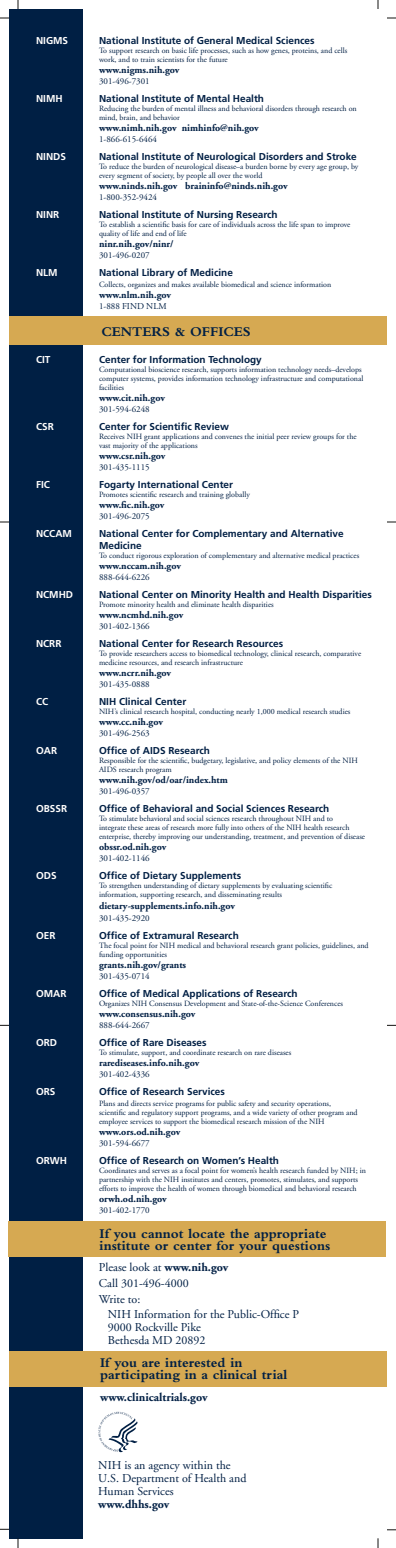
<style>
.page{position:relative;width:396px;height:1548px;background:#fff}
.page>*{position:absolute;margin:0;border:0;box-sizing:border-box;transform-origin:0 0}
.t1{font:700 14px/12px "Bembo";color:#001f44}
.t2{font:12px/13px "Adobe Garamond";color:#001f44}
.t3{font:700 12px "Adobe Garamond";color:#001f44}
.t4{font:700 10px/12px "Frutiger";color:#001f44}
.t5{font:700 10px "Adobe Garamond";color:#001f44}
.t6{font:700 10px "Frutiger";color:#fffefd}
.t7{font:9px "Adobe Garamond";color:#001f44}
.t8{font:8px/9px "Adobe Garamond";color:#001f44}
.s1{font-weight:700}
</style>
<div class="page">
<div style="left:9px;top:9px;width:73px;height:1529px;background:#001f44"></div>
<div style="left:9px;top:316px;width:378px;height:28px;background:#d6a952"></div>
<svg style="left:98px;top:1412px;width:40px;height:40px"></svg>
<div style="left:8px;top:1222px;width:378px;height:36px;background:#d6a952"></div>
<div style="left:9px;top:1351px;width:378px;height:36px;background:#d6a952"></div>
<p class="t6" style="left:36px;top:34px;width:34px">NIGMS</p>
<p class="t4" style="left:99px;top:34px;width:217px">National Institute of General Medical Sciences</p>
<p class="t8" style="left:99px;top:46px;width:250px">To support research on basic life processes, such as how genes, proteins, and cells work, and to train scientists for the future</p>
<p class="t5" style="left:99px;top:64px;width:82px">www.nigms.nih.gov</p>
<p class="t7" style="left:99px;top:76px;width:52px">301-496-7301</p>
<p class="t6" style="left:36px;top:92px;width:28px">NIMH</p>
<p class="t4" style="left:99px;top:92px;width:167px">National Institute of Mental Health</p>
<p class="t8" style="left:99px;top:104px;width:259px">Reducing the burden of mental illness and behavioral disorders through research on mind, brain, and behavior</p>
<p class="t5" style="left:99px;top:122px;width:161px">www.nimh.nih.gov nimhinfo@nih.gov</p>
<p class="t7" style="left:99px;top:134px;width:60px">1-866-615-6464</p>
<p class="t6" style="left:36px;top:150px;width:31px">NINDS</p>
<p class="t4" style="left:99px;top:150px;width:259px">National Institute of Neurological Disorders and Stroke</p>
<p class="t8" style="left:99px;top:162px;width:261px">To reduce the burden of neurological disease–a burden borne by every age group, by every segment of society, by people all over the world</p>
<p class="t5" style="left:99px;top:180px;width:190px">www.ninds.nih.gov braininfo@ninds.nih.gov</p>
<p class="t7" style="left:99px;top:192px;width:60px">1-800-352-9424</p>
<p class="t6" style="left:36px;top:208px;width:25px">NINR</p>
<p class="t4" style="left:99px;top:208px;width:180px">National Institute of Nursing Research</p>
<p class="t8" style="left:99px;top:220px;width:253px">To establish a scientific basis for care of individuals across the life span to improve quality of life and end of life</p>
<p class="t5" style="left:99px;top:238px;width:76px">ninr.nih.gov/ninr/</p>
<p class="t7" style="left:99px;top:250px;width:52px">301-496-0207</p>
<p class="t6" style="left:36px;top:266px;width:23px">NLM</p>
<p class="t4" style="left:99px;top:266px;width:135px">National Library of Medicine</p>
<p class="t8" style="left:99px;top:280px;width:234px">Collects, organizes and makes available biomedical and science information</p>
<p class="t5" style="left:99px;top:289px;width:74px">www.nlm.nih.gov</p>
<p class="t7" style="left:99px;top:301px;width:69px">1-888 FIND NLM</p>
<h1 class="t1" style="left:102px;top:325px;width:151px">CENTERS &amp; OFFICES</h1>
<p class="t6" style="left:36px;top:353px;width:16px">CIT</p>
<p class="t4" style="left:99px;top:353px;width:164px">Center for Information Technology</p>
<p class="t8" style="left:99px;top:365px;width:266px">Computational bioscience research, supports information technology needs–develops computer systems, provides information technology infrastructure and computational facilities</p>
<p class="t5" style="left:99px;top:392px;width:67px">www.cit.nih.gov</p>
<p class="t7" style="left:99px;top:404px;width:52px">301-594-6248</p>
<p class="t6" style="left:36px;top:420px;width:19px">CSR</p>
<p class="t4" style="left:99px;top:420px;width:132px">Center for Scientific Review</p>
<p class="t8" style="left:99px;top:432px;width:259px">Receives NIH grant applications and convenes the initial peer review groups for the vast majority of the applications</p>
<p class="t5" style="left:99px;top:450px;width:68px">www.csr.nih.gov</p>
<p class="t7" style="left:99px;top:462px;width:52px">301-435-1115</p>
<p class="t6" style="left:36px;top:478px;width:15px">FIC</p>
<p class="t4" style="left:99px;top:478px;width:136px">Fogarty International Center</p>
<p class="t8" style="left:99px;top:490px;width:152px">Promotes scientific research and training globally</p>
<p class="t5" style="left:99px;top:499px;width:67px">www.fic.nih.gov</p>
<p class="t7" style="left:99px;top:511px;width:52px">301-496-2075</p>
<p class="t6" style="left:36px;top:527px;width:38px">NCCAM</p>
<p class="t4" style="left:99px;top:527px;width:246px">National Center for Complementary and Alternative<br>Medicine</p>
<p class="t8" style="left:99px;top:551px;width:262px">To conduct rigorous exploration of complementary and alternative medical practices</p>
<p class="t5" style="left:99px;top:560px;width:83px">www.nccam.nih.gov</p>
<p class="t7" style="left:99px;top:572px;width:52px">888-644-6226</p>
<p class="t6" style="left:36px;top:588px;width:39px">NCMHD</p>
<p class="t4" style="left:99px;top:588px;width:274px">National Center on Minority Health and Health Disparities</p>
<p class="t8" style="left:99px;top:600px;width:176px">Promote minority health and eliminate health disparities</p>
<p class="t5" style="left:99px;top:609px;width:86px">www.ncmhd.nih.gov</p>
<p class="t7" style="left:99px;top:621px;width:52px">301-402-1366</p>
<p class="t6" style="left:36px;top:637px;width:27px">NCRR</p>
<p class="t4" style="left:99px;top:637px;width:186px">National Center for Research Resources</p>
<p class="t8" style="left:99px;top:649px;width:264px">To provide researchers access to biomedical technology, clinical research, comparative medicine resources, and research infrastructure</p>
<p class="t5" style="left:99px;top:667px;width:74px">www.ncrr.nih.gov</p>
<p class="t7" style="left:99px;top:679px;width:52px">301-435-0888</p>
<p class="t6" style="left:36px;top:695px;width:14px">CC</p>
<p class="t4" style="left:99px;top:695px;width:89px">NIH Clinical Center</p>
<p class="t8" style="left:99px;top:707px;width:253px">NIH’s clinical research hospital, conducting nearly 1,000 medical research studies</p>
<p class="t5" style="left:99px;top:716px;width:65px">www.cc.nih.gov</p>
<p class="t7" style="left:99px;top:728px;width:52px">301-496-2563</p>
<p class="t6" style="left:36px;top:744px;width:23px">OAR</p>
<p class="t4" style="left:99px;top:744px;width:112px">Office of AIDS Research</p>
<p class="t8" style="left:99px;top:756px;width:260px">Responsible for the scientific, budgetary, legislative, and policy elements of the NIH<br>AIDS research program</p>
<p class="t5" style="left:99px;top:774px;width:130px">www.nih.gov/od/oar/index.htm</p>
<p class="t7" style="left:99px;top:786px;width:52px">301-496-0357</p>
<p class="t6" style="left:36px;top:802px;width:33px">OBSSR</p>
<p class="t4" style="left:99px;top:802px;width:232px">Office of Behavioral and Social Sciences Research</p>
<p class="t8" style="left:99px;top:814px;width:268px">To stimulate behavioral and social sciences research throughout NIH and to<br>integrate these areas of research more fully into others of the NIH health research enterprise, thereby improving our understanding, treatment, and prevention of disease</p>
<p class="t5" style="left:99px;top:841px;width:69px">obssr.od.nih.gov</p>
<p class="t7" style="left:99px;top:853px;width:52px">301-402-1146</p>
<p class="t6" style="left:36px;top:869px;width:22px">ODS</p>
<p class="t4" style="left:99px;top:869px;width:144px">Office of Dietary Supplements</p>
<p class="t8" style="left:99px;top:881px;width:235px">To strengthen understanding of dietary supplements by evaluating scientific information, supporting research, and disseminating results</p>
<p class="t5" style="left:99px;top:900px;width:137px">dietary-supplements.info.nih.gov</p>
<p class="t7" style="left:99px;top:913px;width:52px">301-435-2920</p>
<p class="t6" style="left:36px;top:929px;width:21px">OER</p>
<p class="t4" style="left:99px;top:929px;width:141px">Office of Extramural Research</p>
<p class="t8" style="left:99px;top:941px;width:271px">The focal point for NIH medical and behavioral research grant policies, guidelines, and funding opportunities</p>
<p class="t5" style="left:99px;top:959px;width:89px">grants.nih.gov/grants</p>
<p class="t7" style="left:99px;top:971px;width:52px">301-435-0714</p>
<p class="t6" style="left:36px;top:987px;width:32px">OMAR</p>
<p class="t4" style="left:99px;top:987px;width:200px">Office of Medical Applications of Research</p>
<p class="t8" style="left:99px;top:999px;width:246px">Organizes NIH Consensus Development and State-of-the-Science Conferences</p>
<p class="t5" style="left:99px;top:1008px;width:98px">www.consensus.nih.gov</p>
<p class="t7" style="left:99px;top:1020px;width:52px">888-644-2667</p>
<p class="t6" style="left:36px;top:1036px;width:23px">ORD</p>
<p class="t4" style="left:99px;top:1036px;width:109px">Office of Rare Diseases</p>
<p class="t8" style="left:99px;top:1048px;width:194px">To stimulate, support, and coordinate research on rare diseases</p>
<p class="t5" style="left:99px;top:1057px;width:102px">rarediseases.info.nih.gov</p>
<p class="t7" style="left:99px;top:1069px;width:52px">301-402-4336</p>
<p class="t6" style="left:36px;top:1085px;width:21px">ORS</p>
<p class="t4" style="left:99px;top:1085px;width:127px">Office of Research Services</p>
<p class="t8" style="left:99px;top:1099px;width:260px">Plans and directs service programs for public safety and security operations, scientific and regulatory support programs, and a wide variety of other program and employee services to support the biomedical research mission of the NIH</p>
<p class="t5" style="left:99px;top:1126px;width:83px">www.ors.od.nih.gov</p>
<p class="t7" style="left:99px;top:1138px;width:52px">301-594-6677</p>
<p class="t6" style="left:36px;top:1154px;width:32px">ORWH</p>
<p class="t4" style="left:99px;top:1154px;width:182px">Office of Research on Women’s Health</p>
<p class="t8" style="left:99px;top:1166px;width:268px">Coordinates and serves as a focal point for women’s health research funded by NIH; in partnership with the NIH institutes and centers, promotes, stimulates, and supports efforts to improve the health of women through biomedical and behavioral research</p>
<p class="t5" style="left:99px;top:1193px;width:69px">orwh.od.nih.gov</p>
<p class="t7" style="left:99px;top:1205px;width:52px">301-402-1770</p>
<h1 class="t1" style="left:100px;top:1227px;width:232px">If you cannot locate the appropriate institute or center for your questions</h1>
<h2 class="t2" style="left:99px;top:1260px;width:131px;line-height:16px">Please look at <span class="s1">www.nih.gov<br></span>Call 301-496-4000<br>Write to:</h2>
<h2 class="t2" style="left:108px;top:1308px;width:193px">NIH Information for the Public-Office P<br>9000 Rockville Pike<br>Bethesda MD 20892</h2>
<h1 class="t1" style="left:100px;top:1356px;width:189px">If you are interested in participating in a clinical trial</h1>
<h2 class="t3" style="left:100px;top:1391px;width:109px">www.clinicaltrials.gov</h2>
<h2 class="t2" style="left:98px;top:1459px;width:150px">NIH is an agency within the<br>U.S. Department of Health and<br>Human Services</h2>
<h2 class="t3" style="left:98px;top:1498px;width:72px">www.dhhs.gov</h2>
</div>
